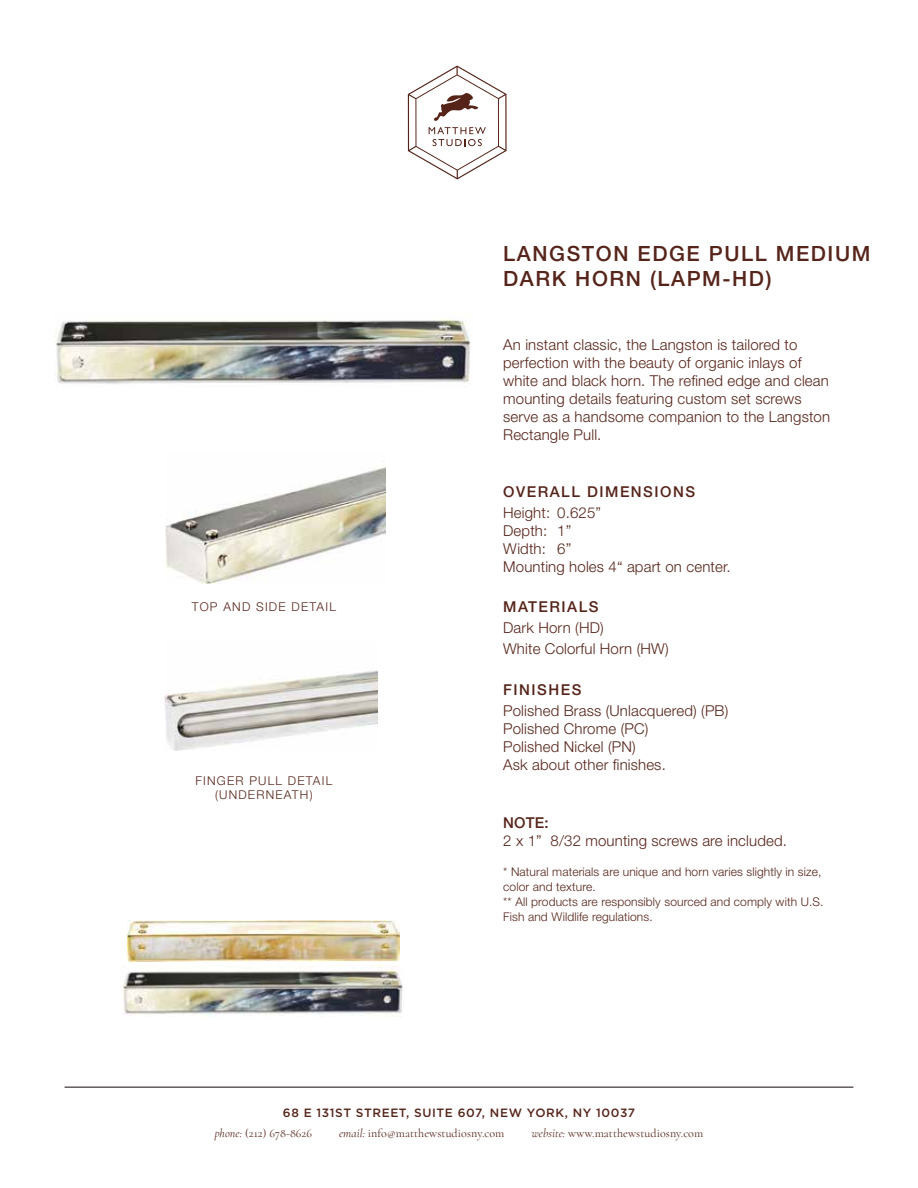
<style>
.page{position:relative;width:918px;height:1188px;background:#fff}
.page>*{position:absolute;margin:0;border:0;box-sizing:border-box;transform-origin:0 0}
.t1{font:500 21px/25.2px "Helvetica Neue LT Pro";letter-spacing:.075em;color:#56241a}
.t2{font:300 15px/18px "Helvetica Neue LT Pro";letter-spacing:.01em;color:#56241a}
.t3{font:500 15px "Helvetica Neue LT Pro";letter-spacing:.1em;color:#56241a}
.t4{font:300 12.15px/14.5px "Helvetica Neue LT Pro";letter-spacing:.1em;color:#56241a;text-align:center}
.t5{font:300 12px/15px "Helvetica Neue LT Pro";letter-spacing:.01em;color:#56241a}
.t6{font:12px "Cormorant";letter-spacing:.005em;color:#56241a}
.t7{font:500 12px "Gotham Pro";letter-spacing:.05em;color:#56241a}
.s1{font-style:italic}
</style>
<div class="page">
<hr style="left:65px;top:1087px;width:788px;height:1px;background:#231f20">
<svg style="left:408px;top:66px;width:99px;height:113px"></svg>
<img style="left:166px;top:465px;width:219px;height:119px">
<img style="left:164px;top:670px;width:214px;height:80px">
<img style="left:123px;top:966px;width:282px;height:51px">
<img style="left:128px;top:920px;width:272px;height:42px">
<img style="left:54px;top:319px;width:416px;height:65px">
<h1 class="t1" style="left:503px;top:241px;width:369px">LANGSTON EDGE PULL MEDIUM<br>DARK HORN (LAPM-HD)</h1>
<p class="t4" style="left:192px;top:600px;width:146px">TOP AND SIDE DETAIL</p>
<p class="t4" style="left:195px;top:773px;width:138px">FINGER PULL DETAIL (UNDERNEATH)</p>
<p class="t2" style="left:503px;top:335px;width:328px">An instant classic, the Langston is tailored to perfection with the beauty of organic inlays of white and black horn. The refined edge and clean mounting details featuring custom set screws serve as a handsome companion to the Langston Rectangle Pull.</p>
<p class="t3" style="left:503px;top:482px;width:193px">OVERALL DIMENSIONS</p>
<p class="t2" style="left:503px;top:503px;width:229px">Height: 0.625”<br>Depth: 1”<br>Width: 6”<br>Mounting holes 4“ apart on center.</p>
<p class="t3" style="left:503px;top:598px;width:97px">MATERIALS</p>
<p class="t2" style="left:503px;top:617px;width:167px;line-height:21px">Dark Horn (HD)<br>White Colorful Horn (HW)</p>
<p class="t3" style="left:503px;top:681px;width:80px">FINISHES</p>
<p class="t2" style="left:503px;top:702px;width:227px">Polished Brass (Unlacquered) (PB)<br>Polished Chrome (PC)<br>Polished Nickel (PN)<br>Ask about other finishes.</p>
<p class="t3" style="left:503px;top:814px;width:47px">NOTE:</p>
<p class="t2" style="left:503px;top:831px;width:285px">2 x 1” 8/32 mounting screws are included.</p>
<p class="t5" style="left:503px;top:864px;width:322px">* Natural materials are unique and horn varies slightly in size, color and texture.<br>** All products are responsibly sourced and comply with U.S.<br>Fish and Wildlife regulations.</p>
<p class="t7" style="left:283px;top:1106px;width:354px">68 E 131ST STREET, SUITE 607, NEW YORK, NY 10037</p>
<p class="t6" style="left:215px;top:1126px;width:99px"><span class="s1">phone:</span> (212) 678-8626</p>
<p class="t6" style="left:339px;top:1126px;width:167px"><span class="s1">email:</span> info@matthewstudiosny.com</p>
<p class="t6" style="left:531px;top:1126px;width:173px"><span class="s1">website:</span> www.matthewstudiosny.com</p>
</div>
